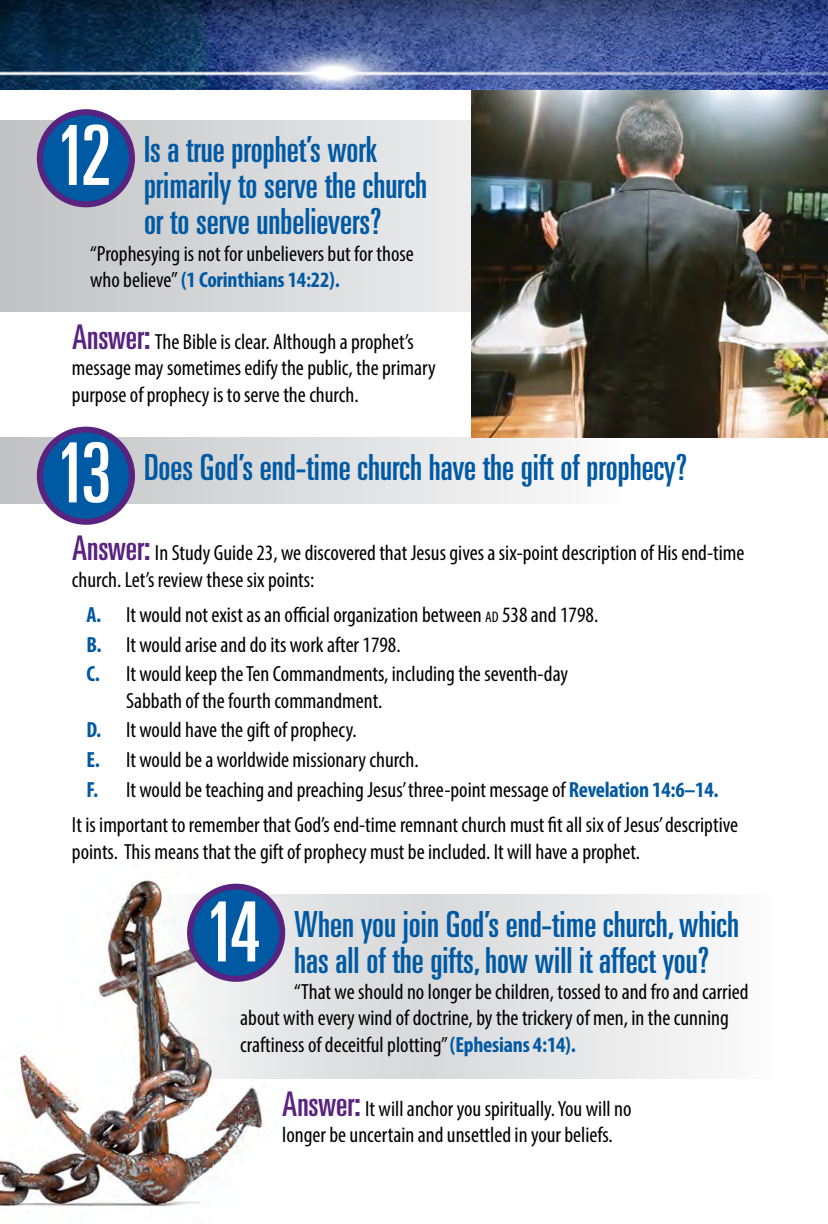
<style>
.page{position:relative;width:828px;height:1224px;background:#fff}
.page>*{position:absolute;margin:0;border:0;box-sizing:border-box;transform-origin:0 0}
.Question_Header{font:ultra-condensed 83px "Univers";color:#fff}
.Question_Header-2{font:ultra-condensed 36px/36px "Univers";color:#0059a3}
.Answer_Copy{font:condensed 22px/26.4px "Myriad Pro";color:#000}
.s1{font-weight:700;color:#0059a3}
.s2{font-family:"Univers";font-stretch:ultra-condensed;font-size:34px;color:#59237f}
.s3{font-size:15.4px}
</style>
<div class="page">
<img style="left:0;top:879px;width:293px;height:330px">
<img style="left:0;top:0;width:828px;height:90px">
<svg style="left:0;top:120px;width:472px;height:191px"></svg>
<svg style="left:0;top:438px;width:551px;height:66px"></svg>
<div style="left:40px;top:112px;width:92px;height:92px;background:#0059a3;border-radius:50%"></div>
<div style="left:37px;top:109px;width:98px;height:98px;border:6px solid #59237f;border-radius:50%"></div>
<div style="left:40px;top:430px;width:92px;height:92px;background:#0059a3;border-radius:50%"></div>
<div style="left:37px;top:427px;width:98px;height:98px;border:6px solid #59237f;border-radius:50%"></div>
<img style="left:472px;top:90px;width:356px;height:348px">
<svg style="left:150px;top:895px;width:555px;height:184px"></svg>
<div style="left:190px;top:887px;width:92px;height:92px;background:#0059a3;border-radius:50%"></div>
<div style="left:187px;top:884px;width:98px;height:98px;border:6px solid #59237f;border-radius:50%"></div>
<p class="Question_Header" style="left:56px;top:108px;width:58px">12</p>
<p class="Question_Header-2" style="left:144px;top:131px;width:285px">Is a true prophet’s work primarily to serve the church or to serve unbelievers?</p>
<p class="Answer_Copy" style="left:90px;top:240px;width:325px">“Prophesying is not for unbelievers but for those who believe” <span class="s1">(1 Corinthians 14:22).</span></p>
<p class="Answer_Copy" style="left:72px;top:328px;width:365px"><span class="s2">Answer:</span> The Bible is clear. Although a prophet’s message may sometimes edify the public, the primary purpose of prophecy is to serve the church.</p>
<p class="Question_Header" style="left:56px;top:426px;width:58px">13</p>
<p class="Question_Header-2" style="left:144px;top:449px;width:545px">Does God’s end-time church have the gift of prophecy?</p>
<p class="Answer_Copy" style="left:72px;top:540px;width:674px"><span class="s2">Answer:</span> In Study Guide 23, we discovered that Jesus gives a six-point description of His end-time church. Let’s review these six points:</p>
<p class="Answer_Copy" style="left:86px;top:601px;width:513px"><span class="s1">A.</span> It would not exist as an official organization between <span class="s3">ad</span> 538 and 1798.</p>
<p class="Answer_Copy" style="left:86px;top:631px;width:316px"><span class="s1">B.</span> It would arise and do its work after 1798.</p>
<p class="Answer_Copy" style="left:126px;top:661px;width:444px;text-indent:-40px"><span class="s1">C.</span> It would keep the Ten Commandments, including the seventh-day<br>Sabbath of the fourth commandment.</p>
<p class="Answer_Copy" style="left:86px;top:717px;width:272px"><span class="s1">D.</span> It would have the gift of prophecy.</p>
<p class="Answer_Copy" style="left:86px;top:746px;width:334px"><span class="s1">E.</span> It would be a worldwide missionary church.</p>
<p class="Answer_Copy" style="left:86px;top:776px;width:634px"><span class="s1">F.</span> It would be teaching and preaching Jesus’ three-point message of <span class="s1">Revelation 14:6–14.</span></p>
<p class="Answer_Copy" style="left:72px;top:811px;width:668px">It is important to remember that God’s end-time remnant church must fit all six of Jesus’ descriptive points. This means that the gift of prophecy must be included. It will have a prophet.</p>
<p class="Question_Header" style="left:205px;top:885px;width:58px">14</p>
<p class="Question_Header-2" style="left:294px;top:906px;width:446px">When you join God’s end-time church, which has all of the gifts, how will it affect you?</p>
<p class="Answer_Copy" style="left:240px;top:978px;width:510px;text-indent:54px">“That we should no longer be children, tossed to and fro and carried about with every wind of doctrine, by the trickery of men, in the cunning craftiness of deceitful plotting” <span class="s1">(Ephesians 4:14).</span></p>
<p class="Answer_Copy" style="left:282px;top:1095px;width:351px"><span class="s2">Answer:</span> It will anchor you spiritually. You will no longer be uncertain and unsettled in your beliefs.</p>
</div>
